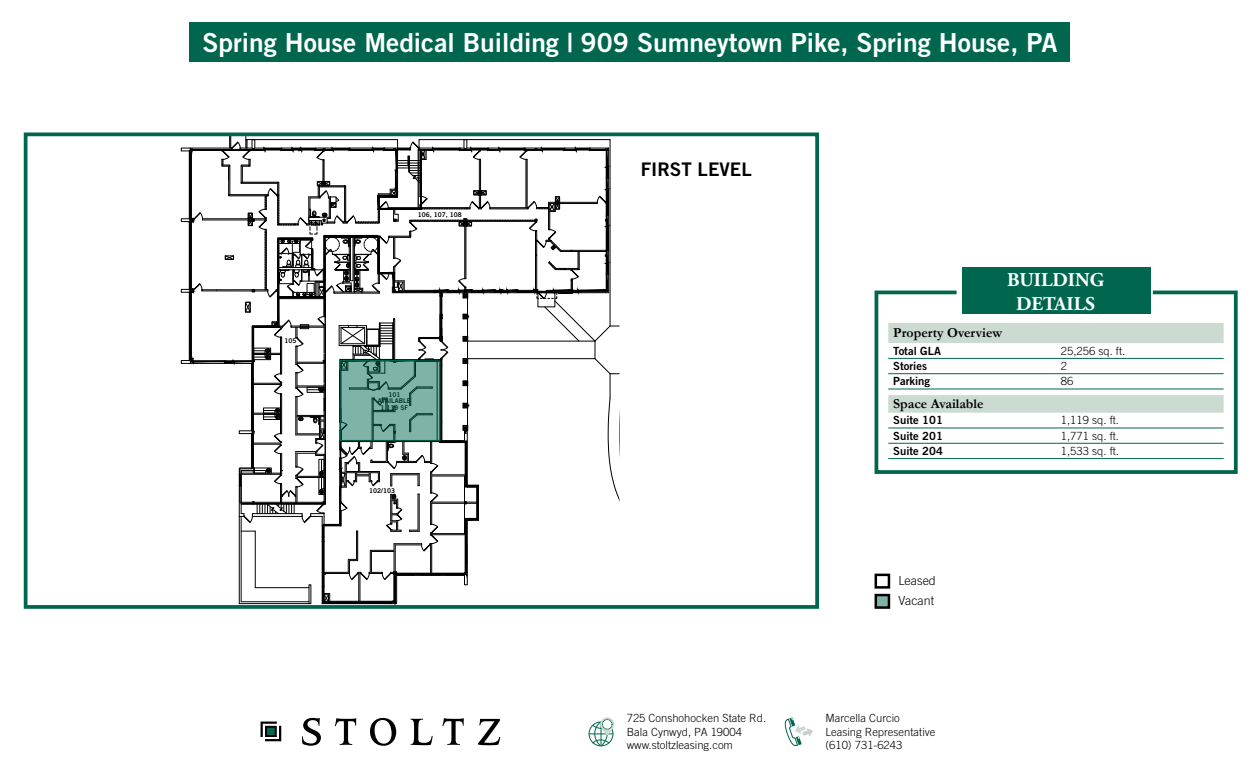
<style>
.page{position:relative;width:1260px;height:765px;background:#fff}
.page>*{position:absolute;margin:0;border:0;box-sizing:border-box;transform-origin:0 0}
.t1{font:26.25px "Trade Gothic LT Pro Bd 2";color:#fff}
.t2{font:700 19.5px/23.8px "Adobe Garamond Pro";color:#fff;text-align:center}
.t3{font:18.75px "Trade Gothic LT Pro Bd 2";color:#000}
.t4{font:700 13.75px "Garamond";color:#000}
.t5{font:300 12.5px/20.2px "Trade Gothic LT Pro";color:#000}
.t6{font:300 11.25px/13.5px "Trade Gothic LT Pro";color:#000}
.t7{font:11.25px "Trade Gothic LT Pro Bd 2";color:#000}
.t8{font:6.5px/6.5px "Trade Gothic LT Pro Bd 2";color:#000;text-align:center}
</style>
<div class="page">
<svg style="left:302px;top:718px;width:19px;height:28px"></svg>
<svg style="left:335px;top:718px;width:21px;height:27px"></svg>
<svg style="left:370px;top:718px;width:26px;height:28px"></svg>
<svg style="left:411px;top:719px;width:22px;height:26px"></svg>
<svg style="left:442px;top:718px;width:22px;height:27px"></svg>
<svg style="left:478px;top:719px;width:22px;height:26px"></svg>
<svg style="left:261px;top:722px;width:20px;height:19px"></svg>
<svg style="left:589px;top:717px;width:25px;height:29px"></svg>
<div style="left:603px;top:720px;width:8px;height:9px;background:#fff;border-radius:50%"></div>
<div style="left:602px;top:719px;width:10px;height:10px;border:1px dashed #00674e;border-radius:50%"></div>
<svg style="left:785px;top:718px;width:28px;height:28px"></svg>
<svg style="left:181px;top:137px;width:439px;height:467px"></svg>
<div style="left:24px;top:132px;width:795px;height:477px;border:4px solid #00674e"></div>
<div style="left:875px;top:574px;width:15px;height:15px;border:2px solid #000"></div>
<div style="left:876px;top:595px;width:13px;height:13px;background:#80b3a6"></div>
<div style="left:875px;top:594px;width:15px;height:15px;border:2px solid #000"></div>
<div style="left:962px;top:267px;width:189px;height:47px;background:#00674e"></div>
<svg style="left:874px;top:290px;width:364px;height:184px"></svg>
<svg style="left:888px;top:323px;width:336px;height:90px"></svg>
<hr style="left:888px;top:358px;width:168px;height:1px;background:#00674e">
<hr style="left:1056px;top:358px;width:168px;height:1px;background:#00674e">
<hr style="left:888px;top:373px;width:168px;height:1px;background:#00674e">
<hr style="left:1056px;top:373px;width:168px;height:1px;background:#00674e">
<hr style="left:888px;top:389px;width:168px;height:1px;background:#00674e">
<hr style="left:1056px;top:389px;width:168px;height:1px;background:#00674e">
<hr style="left:888px;top:428px;width:168px;height:1px;background:#00674e">
<hr style="left:1056px;top:428px;width:168px;height:1px;background:#00674e">
<hr style="left:888px;top:443px;width:168px;height:1px;background:#00674e">
<hr style="left:1056px;top:443px;width:168px;height:1px;background:#00674e">
<hr style="left:888px;top:458px;width:168px;height:1px;background:#00674e">
<hr style="left:1056px;top:458px;width:168px;height:1px;background:#00674e">
<div style="left:190px;top:22px;width:880px;height:40px;background:#00674e"></div>
<h1 class="t1" style="left:203px;top:26px;width:856px">Spring House Medical Building | 909 Sumneytown Pike, Spring House, PA</h1>
<p class="t8" style="left:284px;top:337px;width:14px">105</p>
<p class="t8" style="left:418px;top:211px;width:45px">106, 107, 108</p>
<p class="t8" style="left:378px;top:391px;width:34px">101<br>AVAILABLE<br>1,119 SF</p>
<p class="t8" style="left:369px;top:488px;width:27px">102/103</p>
<h3 class="t3" style="left:641px;top:158px;width:112px">FIRST LEVEL</h3>
<h2 class="t2" style="left:1007px;top:268px;width:99px">BUILDING<br>DETAILS</h2>
<p class="t4" style="left:893px;top:323px;width:110px">Property Overview</p>
<p class="t7" style="left:893px;top:344px;width:49px">Total GLA</p>
<p class="t6" style="left:1061px;top:344px;width:66px">25,256 sq. ft.</p>
<p class="t7" style="left:893px;top:359px;width:35px">Stories</p>
<p class="t6" style="left:1061px;top:359px;width:8px">2</p>
<p class="t7" style="left:893px;top:374px;width:38px">Parking</p>
<p class="t6" style="left:1061px;top:375px;width:14px">86</p>
<p class="t4" style="left:893px;top:395px;width:92px">Space Available</p>
<p class="t7" style="left:893px;top:413px;width:51px">Suite 101</p>
<p class="t6" style="left:1061px;top:413px;width:60px">1,119 sq. ft.</p>
<p class="t7" style="left:893px;top:429px;width:51px">Suite 201</p>
<p class="t6" style="left:1061px;top:429px;width:60px">1,771 sq. ft.</p>
<p class="t7" style="left:893px;top:444px;width:51px">Suite 204</p>
<p class="t6" style="left:1061px;top:444px;width:60px">1,533 sq. ft.</p>
<p class="t5" style="left:898px;top:570px;width:39px">Leased<br>Vacant</p>
<p class="t6" style="left:627px;top:711px;width:141px">725 Conshohocken State Rd.<br>Bala Cynwyd, PA 19004 www.stoltzleasing.com</p>
<p class="t6" style="left:825px;top:711px;width:112px">Marcella Curcio<br>Leasing Representative (610) 731-6243</p>
</div>
